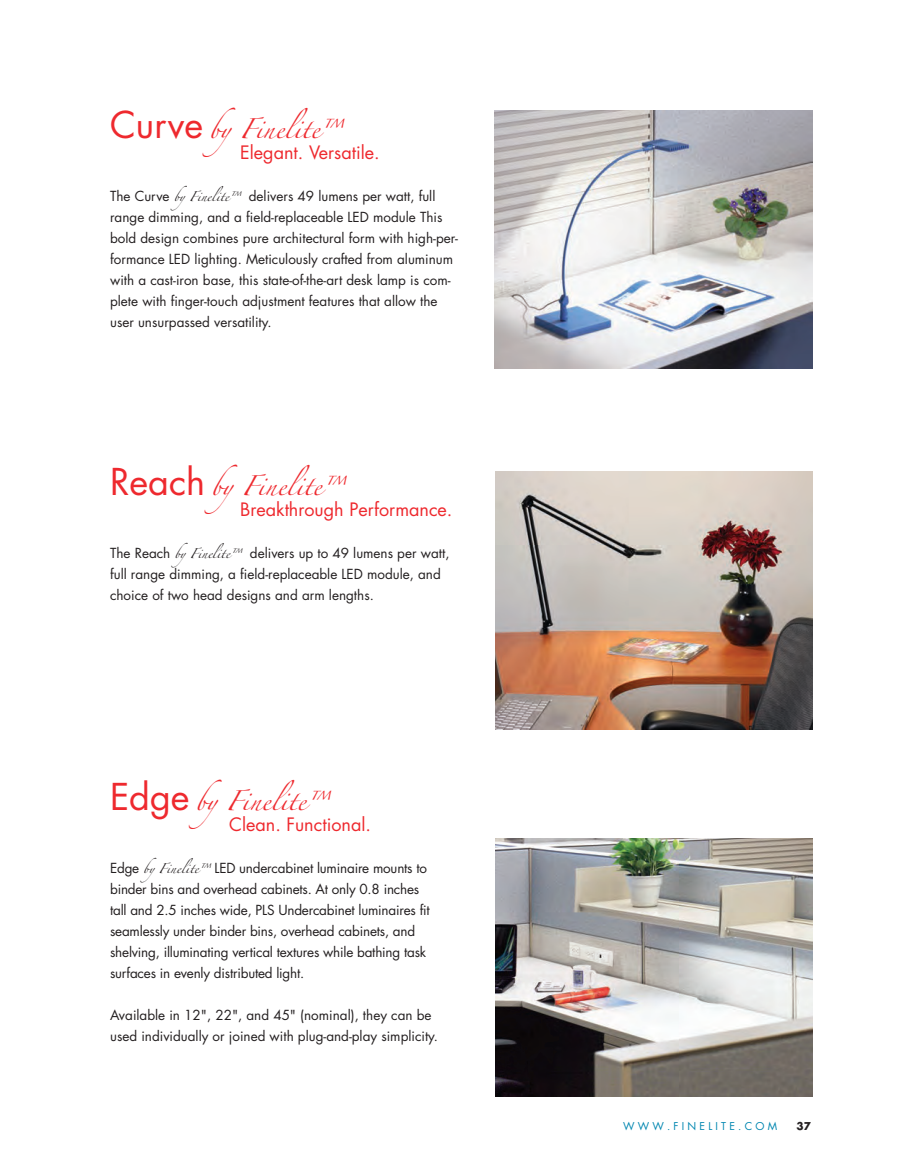
<style>
.page{position:relative;width:918px;height:1175px;background:#fff}
.page>*{position:absolute;margin:0;border:0;box-sizing:border-box;transform-origin:0 0}
.t1{font:18px "Futura";color:#ee292e}
.t2{font:18px "Zapfino";color:#ee292e}
.t3{font:13.5px/21px "Futura";color:#231f20}
.t4{font:10.5px "Futura";color:#0086b0}
.t5{font:700 10.5px "Futura";color:#231f20}
.s1{font-family:"Futura";font-size:36px}
.s2{font-family:"Zapfino";font-size:9px}
</style>
<div class="page">
<img style="left:494px;top:110px;width:318px;height:258px">
<img style="left:495px;top:471px;width:318px;height:258px">
<img style="left:495px;top:838px;width:318px;height:258px">
<h1 class="t2" style="left:110px;top:121px;width:234px"><span class="s1">Curve</span> byFinelite™</h1>
<h1 class="t1" style="left:240px;top:144px;width:141px">Elegant. Versatile.</h1>
<p class="t3" style="left:110px;top:186px;width:349px">The Curve <span class="s2">byFinelite™</span> delivers 49 lumens per watt, full range dimming, and a field-replaceable LED module This bold design combines pure architectural form with high-per&shy;formance LED lighting. Meticulously crafted from aluminum with a cast-iron base, this state-of-the-art desk lamp is com&shy;plete with finger-touch adjustment features that allow the user unsurpassed versatility.</p>
<h1 class="t2" style="left:110px;top:478px;width:236px"><span class="s1">Reach</span> byFinelite™</h1>
<h1 class="t1" style="left:240px;top:501px;width:214px">Breakthrough Performance.</h1>
<p class="t3" style="left:110px;top:543px;width:341px">The Reach <span class="s2">byFinelite™</span> delivers up to 49 lumens per watt, full range dimming, a field-replaceable LED module, and choice of two head designs and arm lengths.</p>
<h1 class="t2" style="left:110px;top:793px;width:220px"><span class="s1">Edge</span> byFinelite™</h1>
<h1 class="t1" style="left:229px;top:816px;width:143px">Clean. Functional.</h1>
<p class="t3" style="left:110px;top:858px;width:321px">Edge <span class="s2">byFinelite™</span> LED undercabinet luminaire mounts to binder bins and overhead cabinets. At only 0.8 inches tall and 2.5 inches wide, PLS Undercabinet luminaires fit seamlessly under binder bins, overhead cabinets, and shelving, illuminating vertical textures while bathing task surfaces in evenly distributed light.</p>
<p class="t3" style="left:110px;top:1005px;width:329px">Available in 12", 22", and 45" (nominal), they can be used individually or joined with plug-and-play simplicity.</p>
<p class="t4" style="left:623px;top:1121px;width:156px">W W W . F I N E L I T E . C O M</p>
<p class="t5" style="left:797px;top:1121px;width:16px">37</p>
</div>
